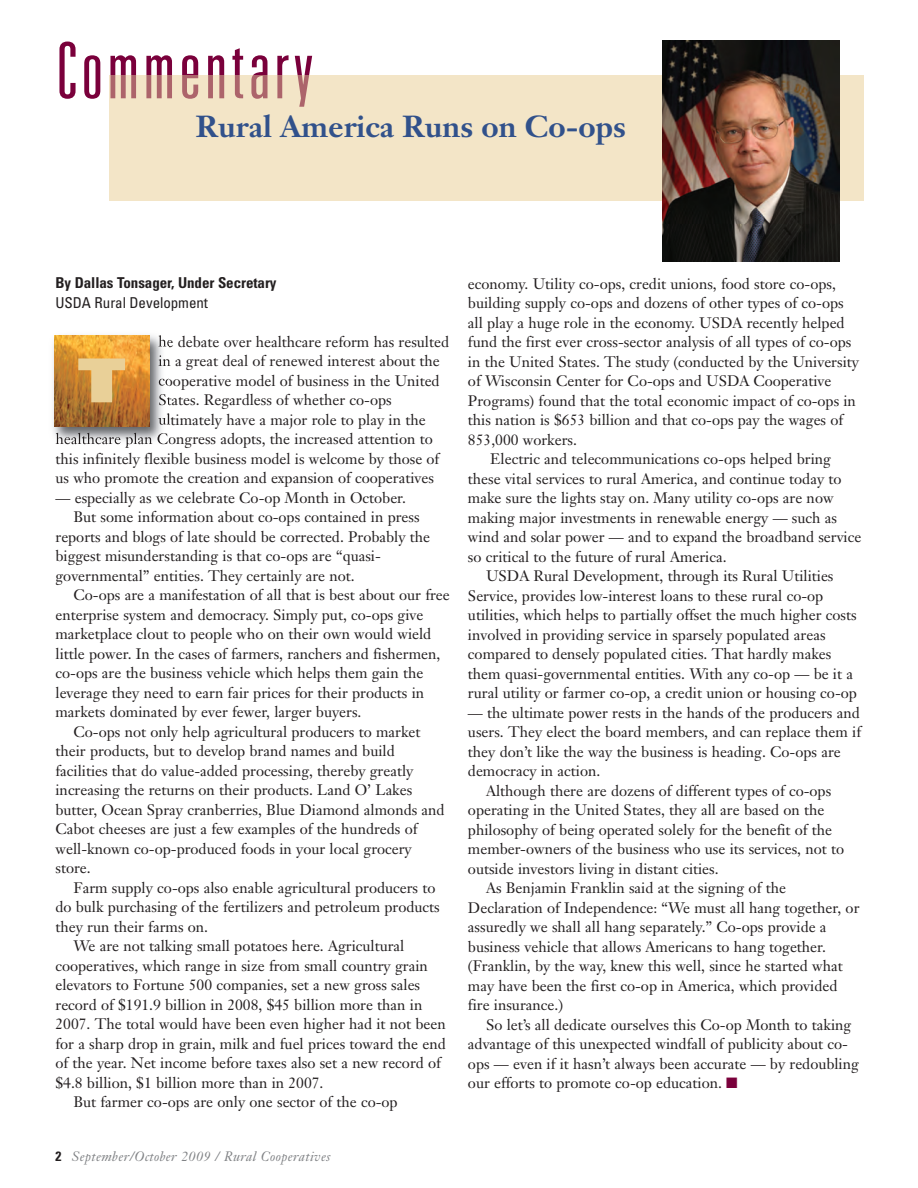
<style>
.page{position:relative;width:918px;height:1188px;background:#fff}
.page>*{position:absolute;margin:0;border:0;box-sizing:border-box;transform-origin:0 0}
.t1{font:300 ultra-condensed 78px "Univers";letter-spacing:.055em;color:#7a003b}
.t2{font:900 60.75px "Univers";color:#e9d098;scale:1.2 1}
.t3{font:700 30px "Janson Text";color:#31518b}
.t4{font:15px "Janson Text";color:#231f20}
.t5{font:700 condensed 15px "Univers";letter-spacing:-.005em;color:#231f20}
.t6{font:condensed 15px "Univers";letter-spacing:-.005em;color:#231f20}
.t7{font:italic 13.5px "Janson Text";letter-spacing:.025em;color:#808285}
.s1{font-family:"Univers";font-weight:700;font-style:normal;font-stretch:condensed;color:#231f20}
.s2{color:#7a003b}
</style>
<div class="page">
<div style="left:109px;top:75px;width:755px;height:126px;background:#f3e5c7"></div>
<svg style="left:110px;top:75px;width:199px;height:32px"></svg>
<img style="left:53px;top:335px;width:116px;height:111px">
<svg style="left:158px;top:335px;width:11px;height:12px"></svg>
<svg style="left:158px;top:355px;width:11px;height:13px"></svg>
<svg style="left:159px;top:378px;width:10px;height:9px"></svg>
<svg style="left:159px;top:394px;width:10px;height:11px"></svg>
<svg style="left:158px;top:413px;width:11px;height:12px"></svg>
<img style="left:56px;top:433px;width:45px;height:11px">
<img style="left:54px;top:336px;width:95px;height:90px">
<img style="left:663px;top:40px;width:177px;height:222px">
<h1 class="t1" style="left:56px;top:42px;width:260px">Commentary</h1>
<h3 class="t3" style="left:196px;top:114px;width:431px">Rural America Runs on Co-ops</h3>
<p class="t5" style="left:56px;top:277px;width:223px">By Dallas Tonsager, Under Secretary</p>
<p class="t6" style="left:55px;top:297px;width:154px">USDA Rural Development</p>
<p class="t4" style="left:158px;top:335px;width:292px">he debate over healthcare reform has resulted</p>
<p class="t4" style="left:158px;top:355px;width:283px">in a great deal of renewed interest about the</p>
<p class="t4" style="left:158px;top:374px;width:283px">cooperative model of business in the United</p>
<p class="t4" style="left:158px;top:394px;width:235px">States. Regardless of whether co-ops</p>
<p class="t4" style="left:158px;top:413px;width:269px">ultimately have a major role to play in the</p>
<p class="t4" style="left:55px;top:433px;width:379px">healthcare plan Congress adopts, the increased attention to</p>
<p class="t4" style="left:55px;top:452px;width:385px">this infinitely flexible business model is welcome by those of</p>
<p class="t4" style="left:55px;top:472px;width:380px">us who promote the creation and expansion of cooperatives</p>
<p class="t4" style="left:55px;top:491px;width:352px">— especially as we celebrate Co-op Month in October.</p>
<p class="t4" style="left:74px;top:511px;width:348px">But some information about co-ops contained in press</p>
<p class="t4" style="left:55px;top:530px;width:376px">reports and blogs of late should be corrected. Probably the</p>
<p class="t4" style="left:55px;top:550px;width:327px">biggest misunderstanding is that co-ops are “quasi-</p>
<p class="t4" style="left:55px;top:569px;width:301px">governmental” entities. They certainly are not.</p>
<p class="t4" style="left:74px;top:589px;width:378px">Co-ops are a manifestation of all that is best about our free</p>
<p class="t4" style="left:55px;top:608px;width:369px">enterprise system and democracy. Simply put, co-ops give</p>
<p class="t4" style="left:55px;top:628px;width:377px">marketplace clout to people who on their own would wield</p>
<p class="t4" style="left:55px;top:647px;width:386px">little power. In the cases of farmers, ranchers and fishermen,</p>
<p class="t4" style="left:55px;top:667px;width:369px">co-ops are the business vehicle which helps them gain the</p>
<p class="t4" style="left:55px;top:686px;width:370px">leverage they need to earn fair prices for their products in</p>
<p class="t4" style="left:55px;top:706px;width:308px">markets dominated by ever fewer, larger buyers.</p>
<p class="t4" style="left:74px;top:725px;width:348px">Co-ops not only help agricultural producers to market</p>
<p class="t4" style="left:55px;top:745px;width:341px">their products, but to develop brand names and build</p>
<p class="t4" style="left:55px;top:764px;width:359px">facilities that do value-added processing, thereby greatly</p>
<p class="t4" style="left:55px;top:784px;width:358px">increasing the returns on their products. Land O’ Lakes</p>
<p class="t4" style="left:55px;top:803px;width:391px">butter, Ocean Spray cranberries, Blue Diamond almonds and</p>
<p class="t4" style="left:55px;top:823px;width:364px">Cabot cheeses are just a few examples of the hundreds of</p>
<p class="t4" style="left:55px;top:842px;width:358px">well-known co-op-produced foods in your local grocery</p>
<p class="t4" style="left:55px;top:862px;width:37px">store.</p>
<p class="t4" style="left:74px;top:881px;width:363px">Farm supply co-ops also enable agricultural producers to</p>
<p class="t4" style="left:55px;top:901px;width:386px">do bulk purchasing of the fertilizers and petroleum products</p>
<p class="t4" style="left:55px;top:920px;width:154px">they run their farms on.</p>
<p class="t4" style="left:74px;top:940px;width:332px">We are not talking small potatoes here. Agricultural</p>
<p class="t4" style="left:55px;top:959px;width:374px">cooperatives, which range in size from small country grain</p>
<p class="t4" style="left:55px;top:979px;width:366px">elevators to Fortune 500 companies, set a new gross sales</p>
<p class="t4" style="left:55px;top:998px;width:368px">record of $191.9 billion in 2008, $45 billion more than in</p>
<p class="t4" style="left:56px;top:1018px;width:392px">2007. The total would have been even higher had it not been</p>
<p class="t4" style="left:56px;top:1037px;width:392px">for a sharp drop in grain, milk and fuel prices toward the end</p>
<p class="t4" style="left:56px;top:1057px;width:387px">of the year. Net income before taxes also set a new record of</p>
<p class="t4" style="left:56px;top:1076px;width:269px">$4.8 billion, $1 billion more than in 2007.</p>
<p class="t4" style="left:74px;top:1096px;width:326px">But farmer co-ops are only one sector of the co-op</p>
<h2 class="t2" style="left:78px;top:358px;width:41px">T</h2>
<p class="t7" style="left:56px;top:1151px;width:276px"><span class="s1">2</span> September/October 2009 / Rural Cooperatives</p>
<p class="t4" style="left:468px;top:277px;width:369px">economy. Utility co-ops, credit unions, food store co-ops,</p>
<p class="t4" style="left:468px;top:297px;width:377px">building supply co-ops and dozens of other types of co-ops</p>
<p class="t4" style="left:468px;top:316px;width:378px">all play a huge role in the economy. USDA recently helped</p>
<p class="t4" style="left:468px;top:336px;width:385px">fund the first ever cross-sector analysis of all types of co-ops</p>
<p class="t4" style="left:468px;top:355px;width:393px">in the United States. The study (conducted by the University</p>
<p class="t4" style="left:468px;top:375px;width:365px">of Wisconsin Center for Co-ops and USDA Cooperative</p>
<p class="t4" style="left:468px;top:394px;width:390px">Programs) found that the total economic impact of co-ops in</p>
<p class="t4" style="left:468px;top:414px;width:377px">this nation is $653 billion and that co-ops pay the wages of</p>
<p class="t4" style="left:468px;top:433px;width:110px">853,000 workers.</p>
<p class="t4" style="left:490px;top:453px;width:342px">Electric and telecommunications co-ops helped bring</p>
<p class="t4" style="left:468px;top:472px;width:375px">these vital services to rural America, and continue today to</p>
<p class="t4" style="left:468px;top:492px;width:367px">make sure the lights stay on. Many utility co-ops are now</p>
<p class="t4" style="left:468px;top:511px;width:371px">making major investments in renewable energy — such as</p>
<p class="t4" style="left:468px;top:531px;width:395px">wind and solar power — and to expand the broadband service</p>
<p class="t4" style="left:468px;top:550px;width:260px">so critical to the future of rural America.</p>
<p class="t4" style="left:486px;top:570px;width:349px">USDA Rural Development, through its Rural Utilities</p>
<p class="t4" style="left:468px;top:589px;width:357px">Service, provides low-interest loans to these rural co-op</p>
<p class="t4" style="left:468px;top:609px;width:390px">utilities, which helps to partially offset the much higher costs</p>
<p class="t4" style="left:468px;top:628px;width:359px">involved in providing service in sparsely populated areas</p>
<p class="t4" style="left:468px;top:648px;width:365px">compared to densely populated cities. That hardly makes</p>
<p class="t4" style="left:468px;top:667px;width:387px">them quasi-governmental entities. With any co-op — be it a</p>
<p class="t4" style="left:468px;top:687px;width:390px">rural utility or farmer co-op, a credit union or housing co-op</p>
<p class="t4" style="left:468px;top:706px;width:393px">— the ultimate power rests in the hands of the producers and</p>
<p class="t4" style="left:468px;top:726px;width:395px">users. They elect the board members, and can replace them if</p>
<p class="t4" style="left:468px;top:745px;width:374px">they don’t like the way the business is heading. Co-ops are</p>
<p class="t4" style="left:468px;top:765px;width:134px">democracy in action.</p>
<p class="t4" style="left:486px;top:784px;width:347px">Although there are dozens of different types of co-ops</p>
<p class="t4" style="left:468px;top:804px;width:358px">operating in the United States, they all are based on the</p>
<p class="t4" style="left:468px;top:823px;width:366px">philosophy of being operated solely for the benefit of the</p>
<p class="t4" style="left:468px;top:843px;width:378px">member-owners of the business who use its services, not to</p>
<p class="t4" style="left:468px;top:862px;width:252px">outside investors living in distant cities.</p>
<p class="t4" style="left:486px;top:882px;width:301px">As Benjamin Franklin said at the signing of the</p>
<p class="t4" style="left:468px;top:901px;width:393px">Declaration of Independence: “We must all hang together, or</p>
<p class="t4" style="left:468px;top:921px;width:360px">assuredly we shall all hang separately.” Co-ops provide a</p>
<p class="t4" style="left:468px;top:940px;width:360px">business vehicle that allows Americans to hang together.</p>
<p class="t4" style="left:468px;top:960px;width:376px">(Franklin, by the way, knew this well, since he started what</p>
<p class="t4" style="left:468px;top:979px;width:371px">may have been the first co-op in America, which provided</p>
<p class="t4" style="left:468px;top:999px;width:97px">fire insurance.)</p>
<p class="t4" style="left:486px;top:1018px;width:367px">So let’s all dedicate ourselves this Co-op Month to taking</p>
<p class="t4" style="left:468px;top:1038px;width:382px">advantage of this unexpected windfall of publicity about co-</p>
<p class="t4" style="left:468px;top:1057px;width:392px">ops — even if it hasn’t always been accurate — by redoubling</p>
<p class="t4" style="left:468px;top:1077px;width:271px">our efforts to promote co-op education. <span class="s2">■</span></p>
</div>
